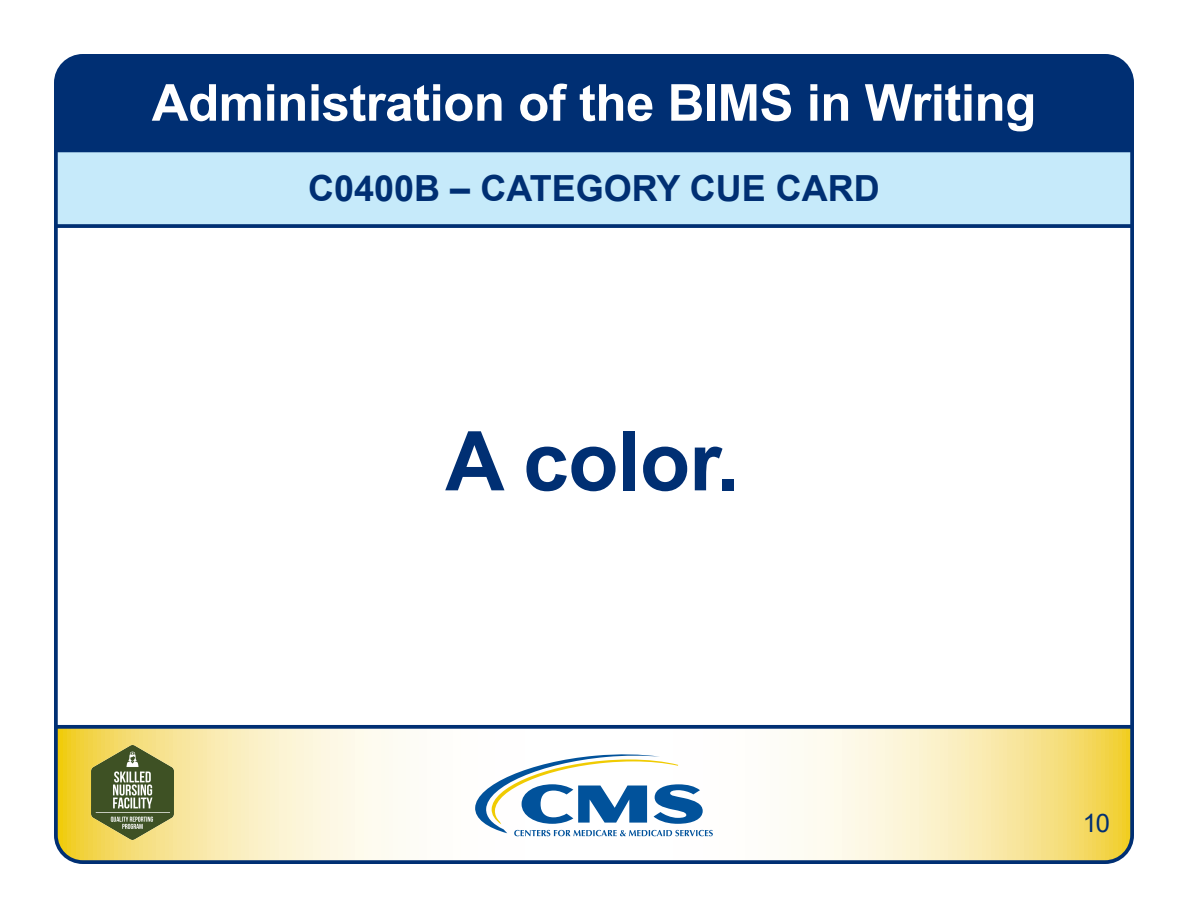
<style>
.page{position:relative;width:1188px;height:918px;background:#fff}
.page>*{position:absolute;margin:0;border:0;box-sizing:border-box;transform-origin:0 0}
.t1{font:700 82.5px "Arial";letter-spacing:-.01em;color:#002f73}
.t2{font:700 51px "Arial";letter-spacing:-.01em;color:#fff}
.t3{font:700 36px "Arial";color:#002f73}
.t4{font:25.5px "Arial";color:#002f73}
.s1{font-style:inherit}
</style>
<div class="page">
<div style="left:56px;top:56px;width:1076px;height:94px;background:#002f73"></div>
<div style="left:56px;top:150px;width:1076px;height:76px;background:#c6eafa"></div>
<svg style="left:59px;top:729px;width:1070px;height:130px"></svg>
<hr style="left:56px;top:148px;width:1076px;height:4px;background:#002f73">
<svg style="left:59px;top:224px;width:1070px;height:4px;background:#0c3a7b"></svg>
<svg style="left:59px;top:725px;width:1070px;height:4px;background:#113c79"></svg>
<svg style="left:475px;top:754px;width:238px;height:82px"></svg>
<div style="left:54px;top:54px;width:1080px;height:810px;border:4px solid #002f73;border-radius:27px"></div>
<img style="left:91px;top:745px;width:83px;height:94px">
<p class="t2" style="left:152px;top:74px;width:886px">Administration of the BIMS in Writing</p>
<h2 class="t3" style="left:308px;top:168px;width:573px">C0400B – CATEGORY CUE CARD</h2>
<p class="t1" style="left:445px;top:415px;width:295px">A color.</p>
<p class="t4" style="left:1083px;top:805px;width:28px">1<span class="s1">0</span></p>
</div>
